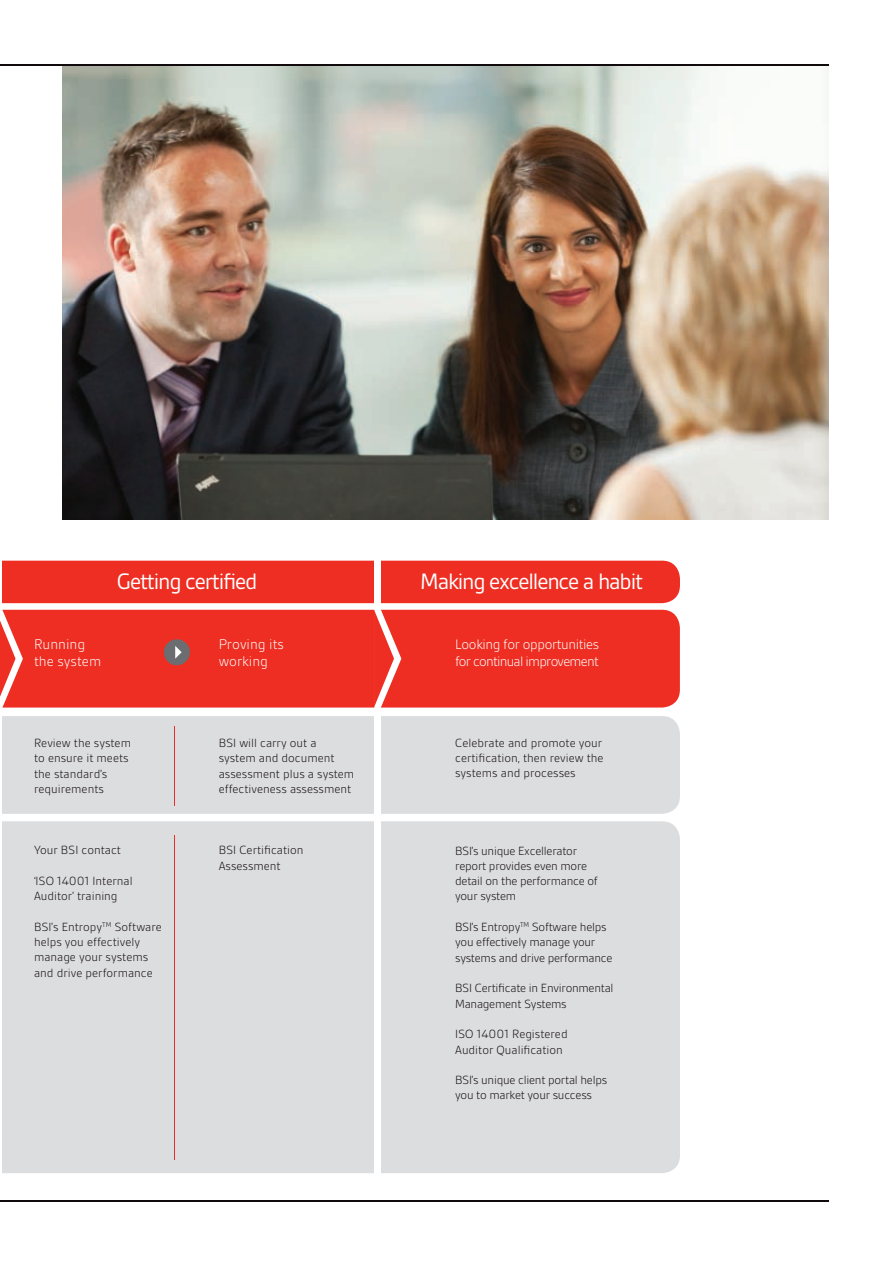
<style>
.page{position:relative;width:882px;height:1263px;background:#fff}
.page>*{position:absolute;margin:0;border:0;box-sizing:border-box;transform-origin:0 0}
.t1{font:24px "BSI Gesta";letter-spacing:-.05em;color:#fff}
.t2{font:300 15px/16.5px "BSI Gesta";color:#fff}
.t3{font:300 14.7px/16.5px "BSI Gesta";letter-spacing:-.035em;color:#fff}
.t4{font:300 12.75px/15.3px "BSI Gesta";color:#110a0c}
.t5{font:300 12.75px/15.3px "BSI Gesta";letter-spacing:-.02em;color:#110a0c}
</style>
<div class="page">
<div style="left:2px;top:716px;width:678px;height:98px;background:#dcdddf"></div>
<div style="left:2px;top:561px;width:678px;height:42px;background:#ee2e22"></div>
<img style="left:63px;top:66px;width:765px;height:453px">
<hr style="left:0;top:1200px;width:828px;height:1px;background:#110a0c">
<div style="left:23px;top:610px;width:657px;height:98px;background:#ee2e22"></div>
<div style="left:2px;top:821px;width:678px;height:352px;background:#dcdddf"></div>
<div style="left:378px;top:566px;width:290px;height:34px;background:#ee2e22"></div>
<div style="left:374px;top:710px;width:6px;height:488px;background:#fff"></div>
<div style="left:164px;top:639px;width:26px;height:26px;background:#6c6d70;border-radius:50%"></div>
<svg style="left:175px;top:646px;width:7px;height:13px"></svg>
<hr style="left:0;top:64px;width:828px;height:2px;background:#110a0c">
<hr style="left:174px;top:726px;width:1px;height:79px;background:#ee2e22">
<hr style="left:174px;top:835px;width:1px;height:324px;background:#ee2e22">
<svg style="left:0;top:609px;width:23px;height:99px"></svg>
<svg style="left:374px;top:609px;width:27px;height:99px"></svg>
<div style="left:374px;top:550px;width:6px;height:55px;background:#fff"></div>
<h1 class="t1" style="left:117px;top:569px;width:142px">Getting certified</h1>
<h1 class="t1" style="left:420px;top:569px;width:224px">Making excellence a habit</h1>
<p class="t2" style="left:34px;top:636px;width:69px">Running the system</p>
<p class="t2" style="left:219px;top:636px;width:67px">Proving its working</p>
<p class="t3" style="left:455px;top:636px;width:145px">Looking for opportunities for continual improvement</p>
<p class="t4" style="left:34px;top:735px;width:98px">Review the system to ensure it meets the standard’s requirements</p>
<p class="t4" style="left:34px;top:843px;width:88px">Your BSI contact</p>
<p class="t4" style="left:34px;top:873px;width:100px">‘ISO 14001 Internal<br>Auditor’ training</p>
<p class="t4" style="left:34px;top:919px;width:129px">BSI’s Entropy<sup>TM</sup> Software helps you effectively manage your systems and drive performance</p>
<p class="t4" style="left:219px;top:735px;width:137px">BSI will carry out a system and document assessment plus a system effectiveness assessment</p>
<p class="t4" style="left:219px;top:843px;width:86px">BSI Certification<br>Assessment</p>
<p class="t4" style="left:455px;top:735px;width:150px;text-align:justify">Celebrate and promote your certification, then review the systems and processes</p>
<p class="t5" style="left:455px;top:843px;width:144px">BSI’s unique Excellerator report provides even more detail on the performance of your system</p>
<p class="t5" style="left:455px;top:919px;width:159px">BSI’s Entropy<sup>TM</sup> Software helps you effectively manage your systems and drive performance</p>
<p class="t5" style="left:455px;top:981px;width:160px">BSI Certificate in Environmental<br>Management Systems</p>
<p class="t4" style="left:455px;top:1026px;width:114px">ISO 14001 Registered<br>Auditor Qualification</p>
<p class="t5" style="left:455px;top:1072px;width:154px">BSI’s unique client portal helps you to market your success</p>
</div>
